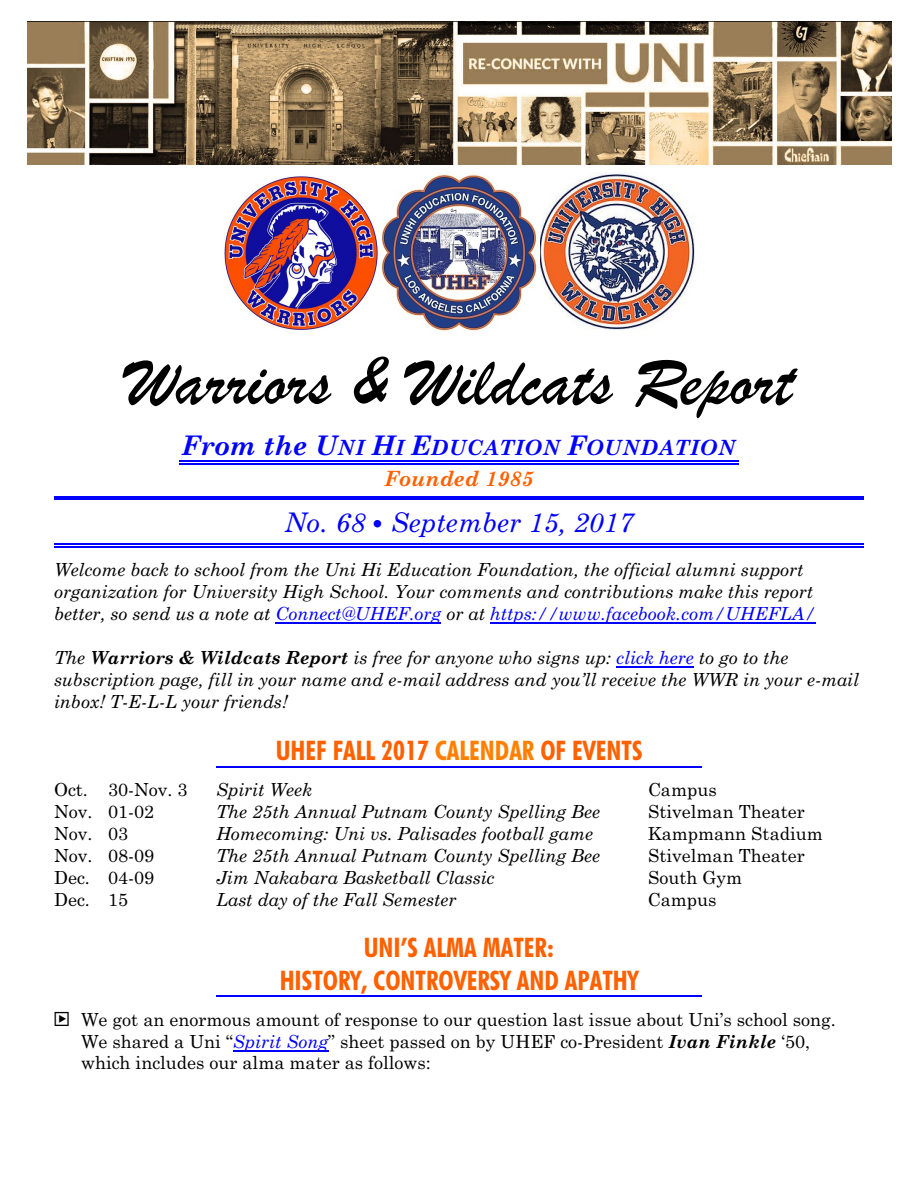
<style>
.page{position:relative;width:918px;height:1188px;background:#fff}
.page>*{position:absolute;margin:0;border:0;box-sizing:border-box;transform-origin:0 0}
.t1{font:italic 72px "Brush Script";letter-spacing:.005em;color:#000}
.t2{font:700 condensed 27px/32.2px "Futura BT";color:#ff6100;text-align:center}
.t3{font:italic 27px "Century Schoolbook";color:#00f}
.t4{font:italic 700 21px/30.9px "Century Schoolbook";letter-spacing:.025em;color:#00f;text-align:center}
.t5{font:italic 18px/21.9px "Century Schoolbook";color:#000}
.t6{font:18px/21.9px "Century Schoolbook";color:#000}
.s1{font-size:27px}
.s2{color:#ff6100}
.s3{color:#00f}
.s4{font-weight:700}
.s5{color:#ff8000}
.s6{font-style:italic;color:#00f}
.s7{font-weight:700;font-style:italic}
</style>
<div class="page">
<img style="left:27px;top:21px;width:864px;height:143px">
<img style="left:540px;top:173px;width:155px;height:157px">
<img style="left:224px;top:176px;width:154px;height:154px">
<hr style="left:275px;top:623px;width:166px;height:1px;background:#00f">
<hr style="left:490px;top:623px;width:325px;height:1px;background:#00f">
<hr style="left:616px;top:667px;width:78px;height:1px;background:#00f">
<hr style="left:233px;top:1050px;width:95px;height:1px;background:#00f">
<hr style="left:179px;top:461px;width:560px;height:1px;background:#00f">
<hr style="left:179px;top:463px;width:560px;height:2px;background:#00f">
<hr style="left:54px;top:496px;width:810px;height:1px;background:#00f">
<hr style="left:54px;top:499px;width:810px;height:1px;background:#00f">
<hr style="left:54px;top:543px;width:810px;height:1px;background:#00f">
<hr style="left:54px;top:546px;width:810px;height:1px;background:#00f">
<hr style="left:216px;top:766px;width:486px;height:1px;background:#00f">
<hr style="left:216px;top:996px;width:486px;height:1px;background:#00f">
<img style="left:381px;top:174px;width:156px;height:157px">
<h1 class="t1" style="left:125px;top:361px;width:669px">Warriors &amp; Wildcats Report</h1>
<p class="t4" style="left:182px;top:434px;width:556px"><span class="s1">From the U</span>NI <span class="s1">H</span>I <span class="s1">E</span>DUCATION <span class="s1">F</span>OUNDATION<br><span class="s2">Founded 1985</span></p>
<h2 class="t3" style="left:285px;top:512px;width:350px">No. 68 September 15, 2017</h2>
<p class="t5" style="left:54px;top:560px;width:763px">Welcome back to school from the Uni Hi Education Foundation, the official alumni support organization for University High School. Your comments and contributions make this report better, so send us a note at <span class="s3">Connect@UHEF.org</span> or at <span class="s3">https://www.facebook.com/UHEFLA/</span></p>
<p class="t5" style="left:54px;top:648px;width:807px">The <span class="s4">Warriors &amp; Wildcats Report</span> is free for anyone who signs up: <span class="s3">click here</span> to go to the subscription page, fill in your name and e-mail address and you’ll receive the WWR in your e-mail inbox! T-E-L-L your friends!</p>
<h2 class="t2" style="left:276px;top:736px;width:368px">UHEF FALL 2017 <span class="s5">CALENDAR</span> OF EVENTS</h2>
<p class="t6" style="left:54px;top:780px;width:135px">Oct. 30-Nov. 3</p>
<p class="t5" style="left:216px;top:780px;width:98px">Spirit Week</p>
<p class="t6" style="left:648px;top:780px;width:70px">Campus</p>
<p class="t6" style="left:54px;top:802px;width:102px">Nov. 01-02</p>
<p class="t5" style="left:216px;top:802px;width:386px">The 25th Annual Putnam County Spelling Bee</p>
<p class="t6" style="left:648px;top:802px;width:158px">Stivelman Theater</p>
<p class="t6" style="left:54px;top:824px;width:76px">Nov. 03</p>
<p class="t5" style="left:216px;top:824px;width:379px">Homecoming: Uni vs. Palisades football game</p>
<p class="t6" style="left:648px;top:824px;width:176px">Kampmann Stadium</p>
<p class="t6" style="left:54px;top:846px;width:102px">Nov. 08-09</p>
<p class="t5" style="left:216px;top:846px;width:386px">The 25th Annual Putnam County Spelling Bee</p>
<p class="t6" style="left:648px;top:846px;width:158px">Stivelman Theater</p>
<p class="t6" style="left:54px;top:868px;width:102px">Dec. 04-09</p>
<p class="t5" style="left:216px;top:868px;width:280px">Jim Nakabara Basketball Classic</p>
<p class="t6" style="left:648px;top:868px;width:96px">South Gym</p>
<p class="t6" style="left:54px;top:890px;width:76px">Dec. 15</p>
<p class="t5" style="left:216px;top:890px;width:242px">Last day of the Fall Semester</p>
<p class="t6" style="left:648px;top:890px;width:70px">Campus</p>
<h2 class="t2" style="left:280px;top:934px;width:360px">UNI’S ALMA MATER:<br>HISTORY, CONTROVERSY AND APATHY</h2>
<p class="t6" style="left:81px;top:1010px;width:756px">We got an enormous amount of response to our question last issue about Uni’s school song.<br>We shared a Uni “<span class="s6">Spirit Song</span>” sheet passed on by UHEF co-President <span class="s7">Ivan Finkle</span> ‘50, which includes our alma mater as follows:</p>
</div>
